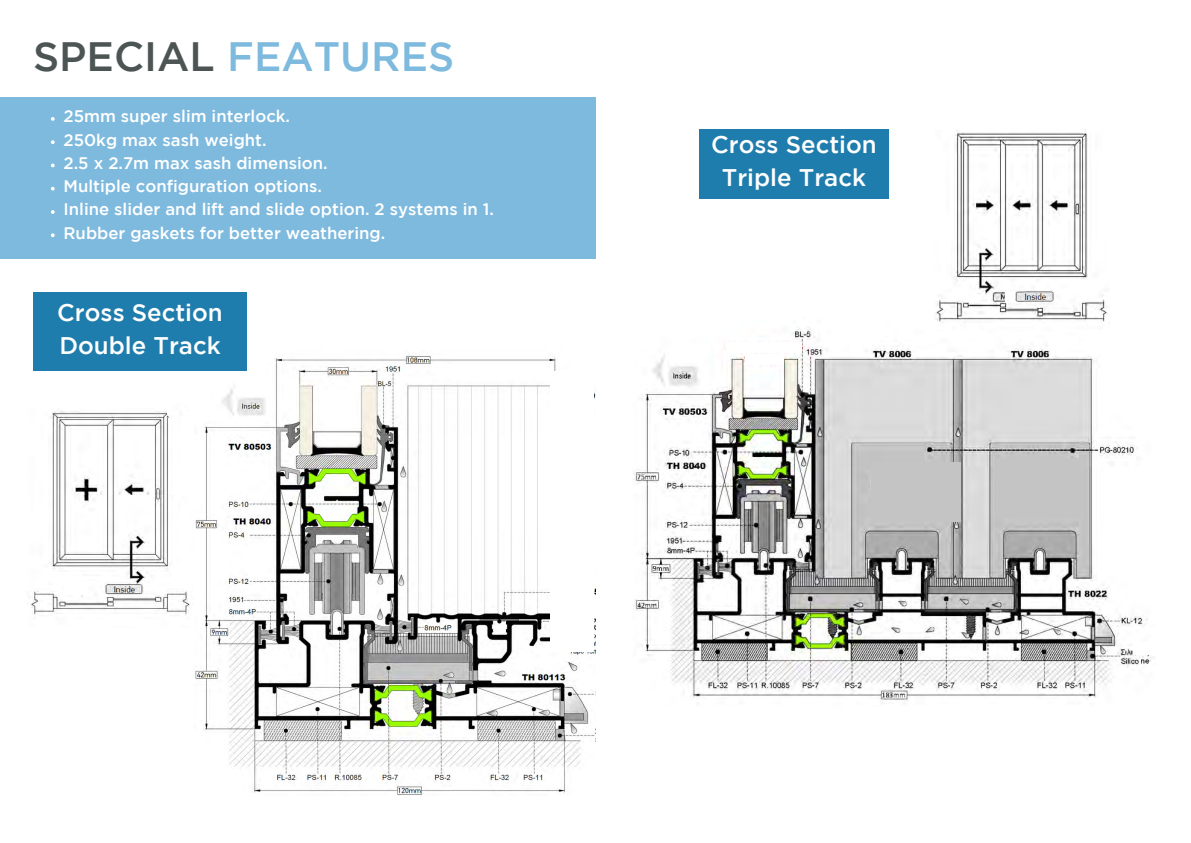
<style>
.page{position:relative;width:1191px;height:843px;background:#fff}
.page>*{position:absolute;margin:0;border:0;box-sizing:border-box;transform-origin:0 0}
.t1{font:500 40.9px "Gotham";color:#7ebade}
.t2{font:500 24px/33px "Gotham";color:#fff}
.t3{font:500 16.7px/23.2px "Gotham";color:#fff}
.s1{color:#4c5454}
</style>
<div class="page">
<img style="left:193px;top:347px;width:402px;height:448px">
<img style="left:236px;top:395px;width:33px;height:7px">
<div style="left:236px;top:379px;width:36px;height:16px;background:#fff"></div>
<div style="left:33px;top:292px;width:213px;height:78px;background:#1e7dac"></div>
<div style="left:699px;top:129px;width:189px;height:69px;background:#1e7dac"></div>
<img style="left:633px;top:329px;width:521px;height:375px">
<img style="left:668px;top:363px;width:34px;height:8px">
<div style="left:668px;top:347px;width:36px;height:16px;background:#fff"></div>
<div style="left:726px;top:341px;width:75px;height:11px;background:#fff"></div>
<div style="left:745px;top:353px;width:38px;height:11px;background:#fff"></div>
<img style="left:934px;top:129px;width:175px;height:203px">
<div style="left:0;top:97px;width:595px;height:161px;background:#7ebade"></div>
<div style="left:550px;top:370px;width:44px;height:281px;background:#fff"></div>
<div style="left:1132px;top:643px;width:39px;height:11px;background:#fff"></div>
<img style="left:29px;top:411px;width:161px;height:204px">
<div style="left:64px;top:582px;width:35px;height:12px;background:#fff"></div>
<img style="left:81px;top:582px;width:33px;height:14px">
<img style="left:168px;top:411px;width:20px;height:6px">
<div style="left:871px;top:462px;width:89px;height:59px;background:#c4c4c4"></div>
<div style="left:994px;top:458px;width:88px;height:60px;background:#c4c4c4"></div>
<div style="left:1004px;top:291px;width:31px;height:11px;background:#fff"></div>
<img style="left:1015px;top:291px;width:37px;height:11px">
<svg style="left:51px;top:117px;width:4px;height:4px"></svg>
<svg style="left:51px;top:140px;width:4px;height:4px"></svg>
<svg style="left:51px;top:163px;width:4px;height:4px"></svg>
<svg style="left:51px;top:187px;width:4px;height:3px"></svg>
<svg style="left:51px;top:210px;width:4px;height:4px"></svg>
<svg style="left:51px;top:233px;width:4px;height:4px"></svg>
<h1 class="t1" style="left:33px;top:41px;width:423px"><span class="s1">SPECIAL</span> FEATURES</h1>
<p class="t3" style="left:64px;top:106px;width:432px">25mm super slim interlock.<br>250kg max sash weight.<br>2.5 x 2.7m max sash dimension.<br>Multiple configuration options.<br>Inline slider and lift and slide option. 2 systems in 1.<br>Rubber gaskets for better weathering.</p>
<h2 class="t2" style="left:57px;top:297px;width:167px">Cross Section<br>Double Track</h2>
<h2 class="t2" style="left:711px;top:130px;width:167px;text-align:center">Cross Section<br>Triple Track</h2>
</div>
